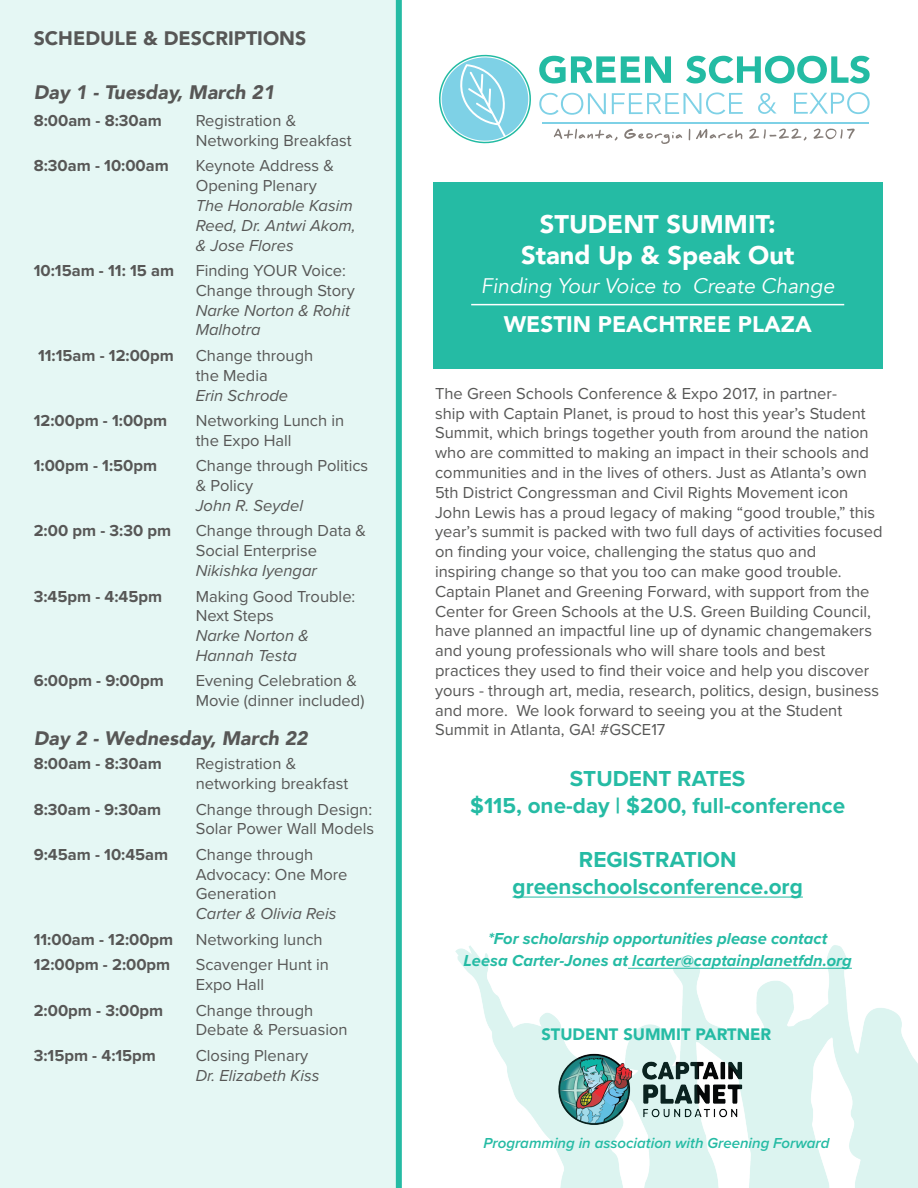
<style>
.page{position:relative;width:918px;height:1188px;background:#fff}
.page>*{position:absolute;margin:0;border:0;box-sizing:border-box;transform-origin:0 0}
.t1{font:900 25.5px "Avenir";color:#fff}
.t2{font:700 22.5px "Proxima Nova";color:#25bba4}
.t3{font:900 22.5px "Avenir";color:#fff}
.t4{font:italic 21px "Avenir";color:#fff}
.t5{font:italic 900 19.5px "Avenir";color:#575756}
.t6{font:900 19.5px "Avenir";color:#575756}
.t7{font:16.5px/19.8px "Proxima Nova";color:#575756}
.t8{font:700 16.5px "Proxima Nova";color:#575756}
.t9{font:italic 16.5px/19.8px "Proxima Nova";color:#575756}
.t10{font:italic 700 16.5px "Proxima Nova";color:#25bba4}
.t11{font:900 16.5px "Avenir";color:#25bba4}
.t12{font:italic 600 15px "Proxima Nova";color:#25bba4}
.s1{font-style:italic}
</style>
<div class="page">
<div style="left:0;top:0;width:399px;height:1188px;background:#e5f7f4"></div>
<svg style="left:439px;top:55px;width:431px;height:89px"></svg>
<div style="left:433px;top:183px;width:449px;height:186px;background:#25bba4"></div>
<hr style="left:471px;top:304px;width:373px;height:1px;background:#fff">
<img style="left:455px;top:896px;width:463px;height:292px">
<div style="left:396px;top:0;width:6px;height:1188px;background:#25bba4"></div>
<p class="t6" style="left:34px;top:21px;width:274px">SCHEDULE &amp; DESCRIPTIONS</p>
<p class="t5" style="left:34px;top:76px;width:242px">Day 1 - Tuesday, March 21</p>
<p class="t8" style="left:34px;top:108px;width:130px">8:00am - 8:30am</p>
<p class="t7" style="left:196px;top:110px;width:102px">Registration &amp;</p>
<p class="t7" style="left:196px;top:130px;width:158px">Networking Breakfast</p>
<p class="t8" style="left:34px;top:154px;width:137px">8:30am - 10:00am</p>
<p class="t7" style="left:196px;top:155px;width:140px">Keynote Address &amp;<br>Opening Plenary</p>
<p class="t9" style="left:196px;top:195px;width:162px">The Honorable Kasim<br>Reed, Dr. Antwi Akom, &amp; Jose Flores</p>
<p class="t8" style="left:34px;top:258px;width:142px">10:15am - 11: 15 am</p>
<p class="t7" style="left:196px;top:260px;width:161px">Finding YOUR Voice:<br>Change through Story<br><span class="s1">Narke Norton &amp; Rohit<br>Malhotra</span></p>
<p class="t8" style="left:38px;top:343px;width:137px">11:15am - 12:00pm</p>
<p class="t7" style="left:196px;top:345px;width:119px">Change through</p>
<p class="t7" style="left:196px;top:365px;width:74px">the Media</p>
<p class="t9" style="left:196px;top:384px;width:94px">Erin Schrode</p>
<p class="t8" style="left:34px;top:408px;width:135px">12:00pm - 1:00pm</p>
<p class="t7" style="left:196px;top:410px;width:150px">Networking Lunch in</p>
<p class="t7" style="left:196px;top:430px;width:97px">the Expo Hall</p>
<p class="t8" style="left:34px;top:454px;width:125px">1:00pm - 1:50pm</p>
<p class="t7" style="left:196px;top:455px;width:174px">Change through Politics</p>
<p class="t7" style="left:196px;top:475px;width:59px">&amp; Policy</p>
<p class="t9" style="left:196px;top:495px;width:109px">John R. Seydel</p>
<p class="t8" style="left:34px;top:519px;width:139px">2:00 pm - 3:30 pm</p>
<p class="t7" style="left:196px;top:520px;width:172px">Change through Data &amp;<br>Social Enterprise<br><span class="s1">Nikishka Iyengar</span></p>
<p class="t8" style="left:34px;top:584px;width:130px">3:45pm - 4:45pm</p>
<p class="t7" style="left:196px;top:585px;width:161px">Making Good Trouble:<br>Next Steps</p>
<p class="t9" style="left:196px;top:625px;width:115px">Narke Norton &amp;</p>
<p class="t9" style="left:196px;top:645px;width:103px">Hannah Testa</p>
<p class="t8" style="left:34px;top:669px;width:132px">6:00pm - 9:00pm</p>
<p class="t7" style="left:196px;top:670px;width:170px">Evening Celebration &amp;<br>Movie (dinner included)</p>
<p class="t5" style="left:34px;top:722px;width:276px">Day 2 - Wednesday, March 22</p>
<p class="t8" style="left:34px;top:751px;width:130px">8:00am - 8:30am</p>
<p class="t7" style="left:196px;top:753px;width:102px">Registration &amp;</p>
<p class="t7" style="left:196px;top:773px;width:154px">networking breakfast</p>
<p class="t8" style="left:34px;top:797px;width:129px">8:30am - 9:30am</p>
<p class="t7" style="left:196px;top:798px;width:180px">Change through Design:<br>Solar Power Wall Models</p>
<p class="t8" style="left:34px;top:842px;width:136px">9:45am - 10:45am</p>
<p class="t7" style="left:196px;top:844px;width:119px">Change through</p>
<p class="t7" style="left:196px;top:864px;width:153px">Advocacy: One More<br>Generation</p>
<p class="t9" style="left:196px;top:903px;width:142px">Carter &amp; Olivia Reis</p>
<p class="t8" style="left:34px;top:927px;width:141px">11:00am - 12:00pm</p>
<p class="t7" style="left:196px;top:929px;width:129px">Networking lunch</p>
<p class="t8" style="left:34px;top:952px;width:138px">12:00pm - 2:00pm</p>
<p class="t7" style="left:196px;top:954px;width:135px">Scavenger Hunt in</p>
<p class="t7" style="left:196px;top:974px;width:70px">Expo Hall</p>
<p class="t8" style="left:34px;top:998px;width:131px">2:00pm - 3:00pm</p>
<p class="t7" style="left:196px;top:999px;width:119px">Change through</p>
<p class="t7" style="left:196px;top:1019px;width:153px">Debate &amp; Persuasion</p>
<p class="t8" style="left:34px;top:1043px;width:124px">3:15pm - 4:15pm</p>
<p class="t7" style="left:196px;top:1045px;width:114px">Closing Plenary</p>
<p class="t9" style="left:196px;top:1065px;width:125px">Dr. Elizabeth Kiss</p>
<p class="t1" style="left:540px;top:202px;width:237px">STUDENT SUMMIT:</p>
<p class="t1" style="left:521px;top:233px;width:275px">Stand Up &amp; Speak Out</p>
<p class="t4" style="left:481px;top:273px;width:355px">Finding Your Voice to Create Change</p>
<p class="t3" style="left:504px;top:305px;width:309px">WESTIN PEACHTREE PLAZA</p>
<p class="t7" style="left:435px;top:383px;width:449px">The Green Schools Conference &amp; Expo 2017, in partner-<br>ship with Captain Planet, is proud to host this year’s Student Summit, which brings together youth from around the nation who are committed to making an impact in their schools and communities and in the lives of others. Just as Atlanta’s own 5th District Congressman and Civil Rights Movement icon John Lewis has a proud legacy of making “good trouble,” this year’s summit is packed with two full days of activities focused on finding your voice, challenging the status quo and</p>
<p class="t7" style="left:435px;top:561px;width:438px">inspiring change so that you too can make good trouble.<br>Captain Planet and Greening Forward, with support from the Center for Green Schools at the U.S. Green Building Council, have planned an impactful line up of dynamic changemakers and young professionals who will share tools and best</p>
<p class="t7" style="left:435px;top:660px;width:445px">practices they used to find their voice and help you discover yours - through art, media, research, politics, design, business and more. We look forward to seeing you at the Student</p>
<p class="t7" style="left:435px;top:719px;width:232px">Summit in Atlanta, GA! #GSCE17</p>
<p class="t2" style="left:570px;top:762px;width:177px">STUDENT RATES</p>
<p class="t2" style="left:470px;top:789px;width:376px">$115, one-day | $200, full-conference</p>
<p class="t2" style="left:579px;top:843px;width:159px">REGISTRATION</p>
<p class="t2" style="left:513px;top:870px;width:292px">greenschoolsconference.org</p>
<p class="t10" style="left:488px;top:926px;width:341px">*For scholarship opportunities please contact</p>
<p class="t10" style="left:464px;top:948px;width:390px">Leesa Carter-Jones at lcarter@captainplanetfdn.org</p>
<p class="t11" style="left:541px;top:1020px;width:231px">STUDENT SUMMIT PARTNER</p>
<p class="t12" style="left:484px;top:1132px;width:347px">Programming in association with Greening Forward</p>
</div>
